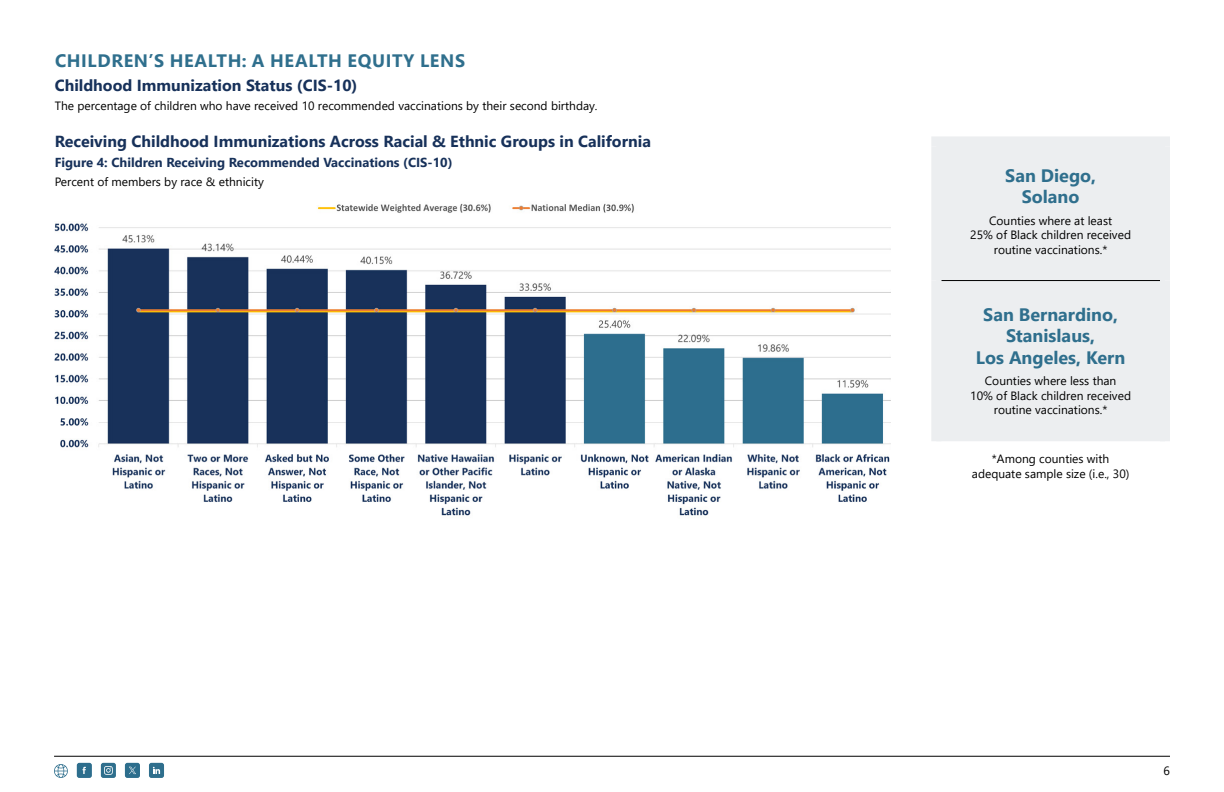
<style>
.page{position:relative;width:1224px;height:792px;background:#fff}
.page>*{position:absolute;margin:0;border:0;box-sizing:border-box;transform-origin:0 0}
.t1{font:700 18px/21.6px "Segoe UI";color:#2f6f8d;text-align:center}
.t2{font:700 18px "Segoe UI";letter-spacing:.035em;color:#2f6f8d}
.t3{font:700 16px "Segoe UI";color:#17315a}
.t4{font:700 13px "Segoe UI";color:#17315a}
.t5{font:12px/14.4px "Segoe UI";color:#000;text-align:center}
</style>
<div class="page">
<hr style="left:54px;top:756px;width:1116px;height:1px;background:#000">
<div style="left:125px;top:763px;width:15px;height:15px;background:#2d6e8d;border-radius:2px"></div>
<svg style="left:129px;top:767px;width:7px;height:7px"></svg>
<svg style="left:77px;top:763px;width:15px;height:15px"></svg>
<svg style="left:54px;top:764px;width:14px;height:14px"></svg>
<div style="left:101px;top:763px;width:15px;height:15px;background:#2f6f8d;border-radius:2px"></div>
<svg style="left:104px;top:766px;width:9px;height:9px"></svg>
<div style="left:149px;top:763px;width:15px;height:15px;background:#2f6f8d;border-radius:2px"></div>
<svg style="left:153px;top:767px;width:7px;height:7px"></svg>
<img style="left:54px;top:203px;width:837px;height:313px">
<div style="left:941px;top:146px;width:219px;height:295px;background:#eceef0"></div>
<hr style="left:941px;top:280px;width:219px;height:1px;background:#000">
<div style="left:931px;top:146px;width:10px;height:135px;background:#eceef0"></div>
<div style="left:1160px;top:146px;width:10px;height:135px;background:#eceef0"></div>
<div style="left:931px;top:281px;width:10px;height:160px;background:#eceef0"></div>
<div style="left:1160px;top:281px;width:10px;height:160px;background:#eceef0"></div>
<div style="left:931px;top:136px;width:239px;height:10px;background:#eceef0"></div>
<h1 class="t2" style="left:55px;top:44px;width:412px">CHILDREN’S HEALTH: A HEALTH EQUITY LENS</h1>
<h2 class="t3" style="left:55px;top:70px;width:304px">Childhood Immunization Status (CIS-10)</h2>
<p class="t5" style="left:55px;top:97px;width:544px">The percentage of children who have received 10 recommended vaccinations by their second birthday.</p>
<h2 class="t3" style="left:55px;top:126px;width:598px">Receiving Childhood Immunizations Across Racial &amp; Ethnic Groups in California</h2>
<p class="t4" style="left:55px;top:150px;width:399px">Figure 4: Children Receiving Recommended Vaccinations (CIS-10)</p>
<p class="t5" style="left:55px;top:173px;width:211px">Percent of members by race &amp; ethnicity</p>
<h1 class="t1" style="left:1005px;top:163px;width:92px">San Diego,<br>Solano</h1>
<p class="t5" style="left:970px;top:212px;width:162px">Counties where at least<br>25% of Black children received routine vaccinations.*</p>
<h1 class="t1" style="left:976px;top:302px;width:151px">San Bernardino,<br>Stanislaus,<br>Los Angeles, Kern</h1>
<p class="t5" style="left:970px;top:373px;width:162px">Counties where less than<br>10% of Black children received routine vaccinations.*</p>
<p class="t5" style="left:972px;top:451px;width:159px">*Among counties with adequate sample size (i.e., 30)</p>
<p class="t5" style="left:1164px;top:762px;width:8px">6</p>
</div>
